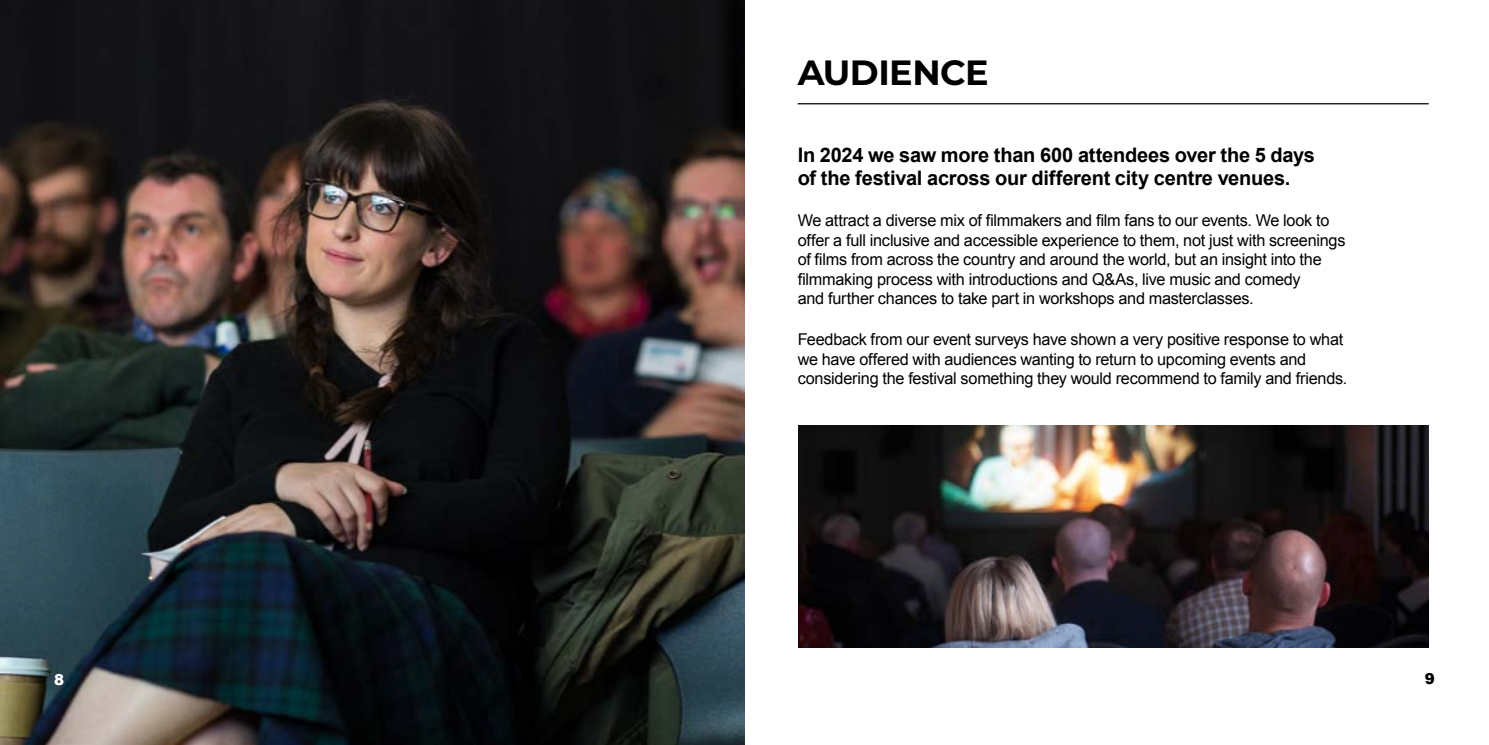
<style>
.page{position:relative;width:1489px;height:745px;background:#fff}
.page>*{position:absolute;margin:0;border:0;box-sizing:border-box;transform-origin:0 0}
.t1{font:700 35px "Montserrat";letter-spacing:-.015em;color:#000}
.t2{font:700 20px/23.6px "Arial";letter-spacing:-.01em;color:#000}
.t3{font:16.25px/19.5px "Arial";letter-spacing:-.015em;color:#000}
.t4{font:900 15px "Arial";color:#fff}
.t5{font:900 15px "Arial";color:#000}
</style>
<div class="page">
<img style="left:0;top:0;width:744px;height:744px">
<hr style="left:797px;top:103px;width:631px;height:1px;background:#000">
<img style="left:798px;top:425px;width:630px;height:222px">
<h1 class="t1" style="left:797px;top:47px;width:192px">AUDIENCE</h1>
<p class="t2" style="left:797px;top:143px;width:519px">In 2024 we saw more than 600 attendees over the 5 days of the festival across our different city centre venues.</p>
<p class="t3" style="left:797px;top:211px;width:549px">We attract a diverse mix of filmmakers and film fans to our events. We look to offer a full inclusive and accessible experience to them, not just with screenings of films from across the country and around the world, but an insight into the filmmaking process with introductions and Q&amp;As, live music and comedy<br>and further chances to take part in workshops and masterclasses.</p>
<p class="t3" style="left:797px;top:329px;width:551px">Feedback from our event surveys have shown a very positive response to what we have offered with audiences wanting to return to upcoming events and considering the festival something they would recommend to family and friends.</p>
<p class="t4" style="left:54px;top:668px;width:12px">8</p>
<p class="t5" style="left:1424px;top:667px;width:12px">9</p>
</div>
